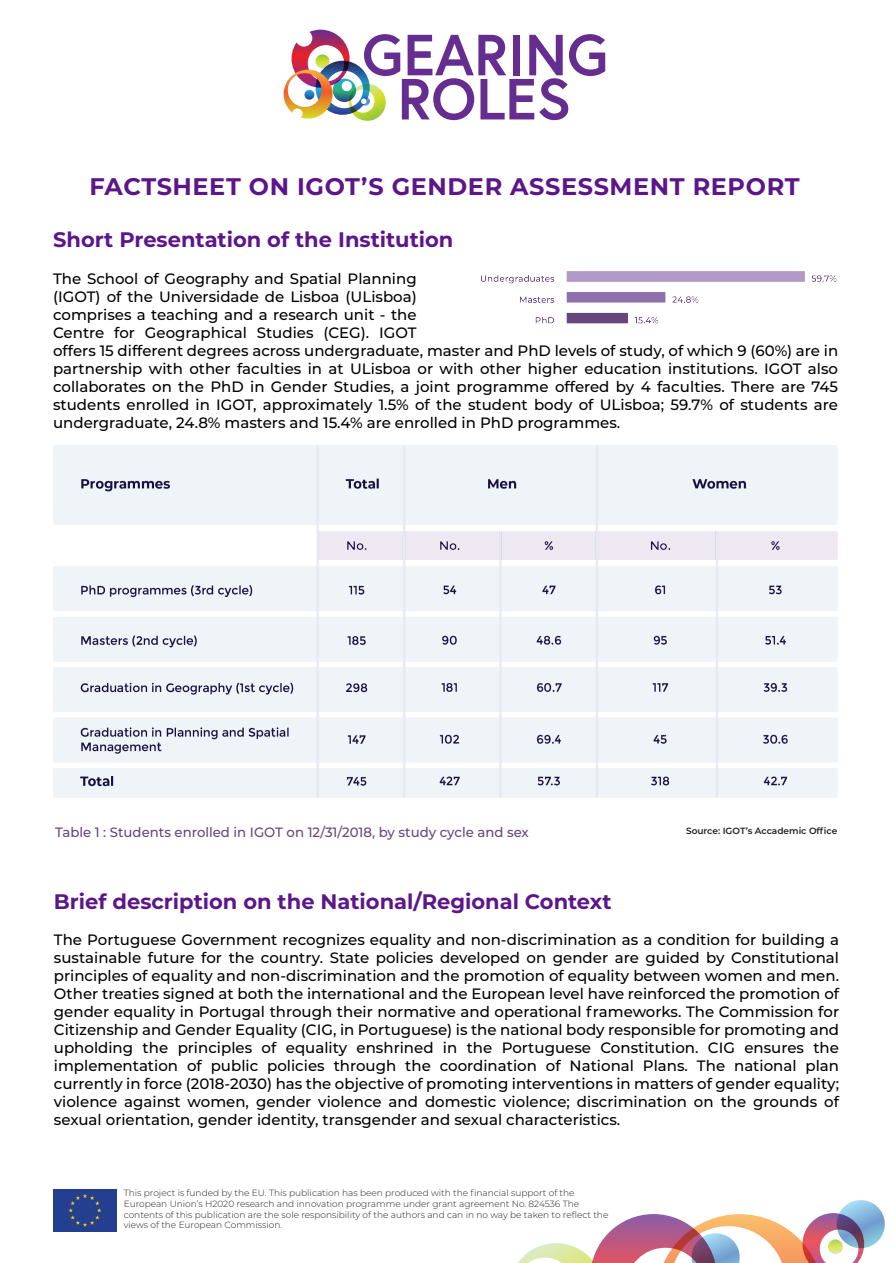
<style>
.page{position:relative;width:893px;height:1263px;background:#fff}
.page>*{position:absolute;margin:0;border:0;box-sizing:border-box;transform-origin:0 0}
.t1{font:700 24px "Montserrat";letter-spacing:.025em;color:#5c168a}
.t2{font:700 21px "Montserrat";color:#5c168a}
.t3{font:500 15px/18px "Montserrat";color:#000}
.t4{font:500 13.5px "Montserrat";color:#65457c}
.t5{font:300 9px/10.8px "Montserrat";color:#231f20}
.t6{font:600 9px "Montserrat";color:#231f20}
</style>
<div class="page">
<img style="left:54px;top:446px;width:784px;height:351px">
<svg style="left:284px;top:30px;width:321px;height:91px"></svg>
<div style="left:53px;top:1189px;width:64px;height:42px;background:#243e90"></div>
<svg style="left:518px;top:1200px;width:367px;height:63px"></svg>
<img style="left:481px;top:272px;width:356px;height:52px">
<h1 class="t1" style="left:89px;top:169px;width:712px">FACTSHEET ON IGOT’S GENDER ASSESSMENT REPORT</h1>
<h2 class="t2" style="left:53px;top:224px;width:402px">Short Presentation of the Institution</h2>
<p class="t3" style="left:53px;top:269px;width:787px">The School of Geography and Spatial Planning<br>(IGOT) of the Universidade de Lisboa (ULisboa)<br>comprises a teaching and a research unit - the<br>Centre for Geographical Studies (CEG). IGOT<br>offers 15 different degrees across undergraduate, master and PhD levels of study, of which 9 (60%) are in partnership with other faculties in at ULisboa or with other higher education institutions. IGOT also collaborates on the PhD in Gender Studies, a joint programme offered by 4 faculties. There are 745 students enrolled in IGOT, approximately 1.5% of the student body of ULisboa; 59.7% of students are undergraduate, 24.8% masters and 15.4% are enrolled in PhD programmes.</p>
<p class="t4" style="left:55px;top:823px;width:475px">Table 1 : Students enrolled in IGOT on 12/31/2018, by study cycle and sex</p>
<p class="t6" style="left:686px;top:824px;width:153px">Source: IGOT’s Accademic Office</p>
<h2 class="t2" style="left:54px;top:886px;width:559px">Brief description on the National/Regional Context</h2>
<p class="t3" style="left:54px;top:930px;width:787px;text-align:justify">The Portuguese Government recognizes equality and non-discrimination as a condition for building a sustainable future for the country. State policies developed on gender are guided by Constitutional principles of equality and non-discrimination and the promotion of equality between women and men.<br>Other treaties signed at both the international and the European level have reinforced the promotion of gender equality in Portugal through their normative and operational frameworks. The Commission for Citizenship and Gender Equality (CIG, in Portuguese) is the national body responsible for promoting and upholding the principles of equality enshrined in the Portuguese Constitution. CIG ensures the implementation of public policies through the coordination of National Plans. The national plan currently in force (2018-2030) has the objective of promoting interventions in matters of gender equality; violence against women, gender violence and domestic violence; discrimination on the grounds of sexual orientation, gender identity, transgender and sexual characteristics.</p>
<p class="t5" style="left:124px;top:1187px;width:486px">This project is funded by the EU. This publication has been produced with the financial support of the European Union’s H2020 research and innovation programme under grant agreement No. 824536 The contents of this publication are the sole responsibility of the authors and can in no way be taken to reflect the views of the European Commission.</p>
</div>
